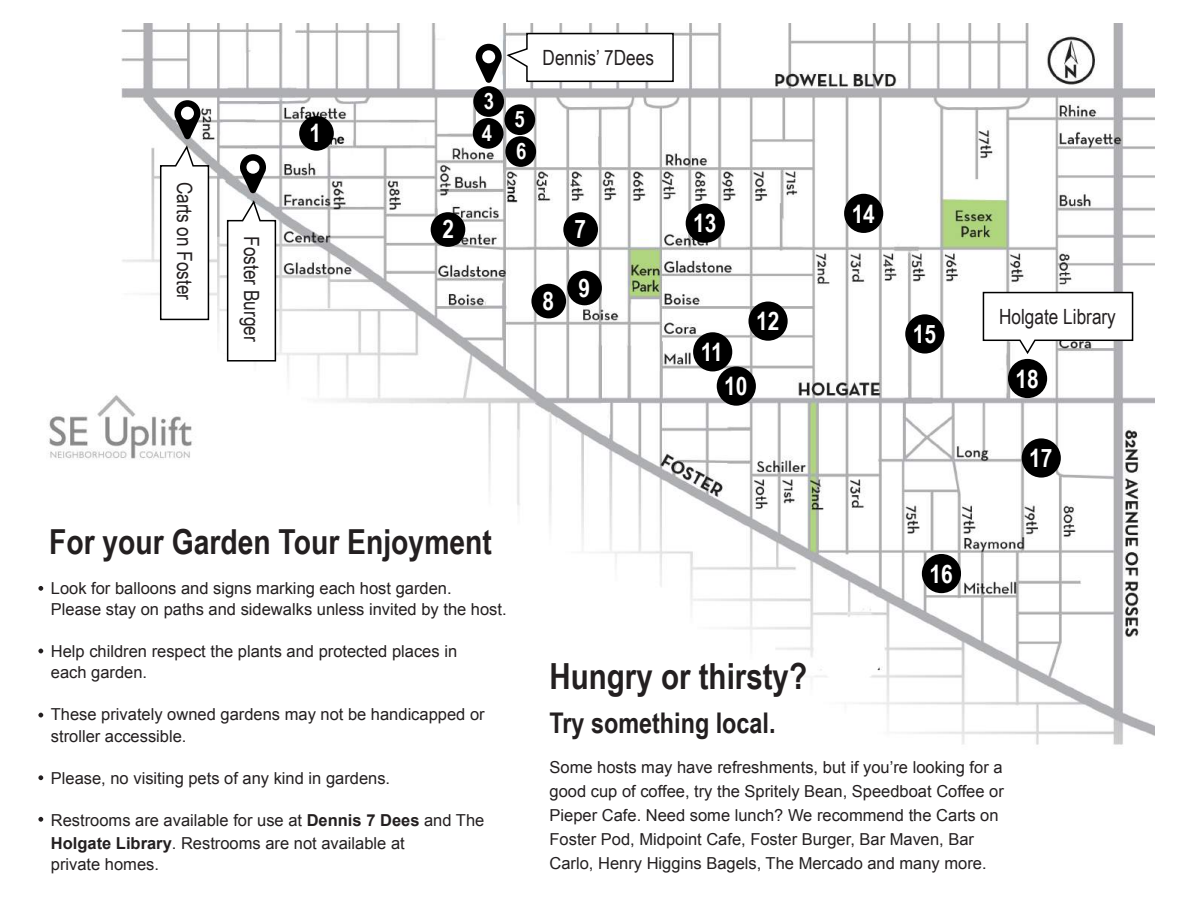
<style>
.page{position:relative;width:1188px;height:918px;background:#fff}
.page>*{position:absolute;margin:0;border:0;box-sizing:border-box;transform-origin:0 0}
.t1{font:700 36px "Arial Narrow";color:#231f20}
.t2{font:700 34.5px "Arial Narrow";color:#231f20}
.t3{font:700 28.5px "Arial Narrow";color:#231f20}
.t4{font:700 25.5px "Arial Narrow";color:#fff}
.t5{font:700 22.65px "Arial Narrow";color:#fff}
.t6{font:21px "Arial Narrow";color:#231f20}
.t7{font:16.5px/24px "Arial";color:#231f20}
.s1{font-weight:700}
.s2{font-family:"Helvetica"}
</style>
<div class="page">
<img style="left:121px;top:23px;width:1034px;height:722px">
<svg style="left:982px;top:291px;width:152px;height:65px"></svg>
<div style="left:1008px;top:359px;width:39px;height:39px;background:#000;border-radius:50%"></div>
<div style="left:1022px;top:438px;width:39px;height:40px;background:#000;border-radius:50%"></div>
<div style="left:922px;top:554px;width:39px;height:39px;background:#000;border-radius:50%"></div>
<div style="left:844px;top:194px;width:39px;height:39px;background:#000;border-radius:50%"></div>
<div style="left:686px;top:204px;width:39px;height:39px;background:#000;border-radius:50%"></div>
<div style="left:748px;top:302px;width:40px;height:39px;background:#000;border-radius:50%"></div>
<div style="left:693px;top:332px;width:39px;height:39px;background:#000;border-radius:50%"></div>
<div style="left:717px;top:367px;width:39px;height:39px;background:#000;border-radius:50%"></div>
<div style="left:567px;top:271px;width:35px;height:34px;background:#000;border-radius:50%"></div>
<div style="left:531px;top:284px;width:35px;height:34px;background:#000;border-radius:50%"></div>
<div style="left:563px;top:212px;width:35px;height:35px;background:#000;border-radius:50%"></div>
<div style="left:505px;top:136px;width:31px;height:31px;background:#000;border-radius:50%"></div>
<div style="left:504px;top:104px;width:31px;height:31px;background:#000;border-radius:50%"></div>
<div style="left:473px;top:118px;width:30px;height:31px;background:#000;border-radius:50%"></div>
<div style="left:473px;top:86px;width:31px;height:31px;background:#000;border-radius:50%"></div>
<div style="left:431px;top:212px;width:34px;height:35px;background:#000;border-radius:50%"></div>
<div style="left:299px;top:116px;width:35px;height:35px;background:#000;border-radius:50%"></div>
<div style="left:905px;top:314px;width:39px;height:40px;background:#000;border-radius:50%"></div>
<svg style="left:476px;top:32px;width:199px;height:51px"></svg>
<svg style="left:226px;top:154px;width:51px;height:208px"></svg>
<svg style="left:159px;top:100px;width:51px;height:221px"></svg>
<img style="left:48px;top:388px;width:152px;height:87px">
<svg style="left:38px;top:586px;width:5px;height:5px"></svg>
<svg style="left:38px;top:649px;width:5px;height:4px"></svg>
<svg style="left:38px;top:713px;width:5px;height:4px"></svg>
<svg style="left:38px;top:775px;width:5px;height:5px"></svg>
<svg style="left:38px;top:817px;width:5px;height:5px"></svg>
<p class="t6" style="left:200px;top:182px;width:120px;rotate:90deg">Carts on Foster</p>
<p class="t6" style="left:267px;top:236px;width:107px;rotate:90deg">Foster Burger</p>
<h3 class="t4" style="left:310px;top:114px;width:13px">1</h3>
<h3 class="t4" style="left:443px;top:210px;width:13px">2</h3>
<h3 class="t5" style="left:484px;top:84px;width:12px">3</h3>
<h3 class="t5" style="left:482px;top:116px;width:12px">4</h3>
<p class="t6" style="left:543px;top:42px;width:113px">Dennis’ 7Dees</p>
<h3 class="t5" style="left:515px;top:102px;width:12px">5</h3>
<h3 class="t5" style="left:516px;top:134px;width:12px">6</h3>
<h3 class="t4" style="left:543px;top:282px;width:13px">8</h3>
<h3 class="t4" style="left:575px;top:210px;width:13px">7</h3>
<h3 class="t4" style="left:578px;top:268px;width:13px">9</h3>
<h3 class="t4" style="left:693px;top:204px;width:25px">13</h3>
<h3 class="t4" style="left:701px;top:333px;width:24px">11</h3>
<h3 class="t4" style="left:724px;top:367px;width:25px">10</h3>
<h3 class="t4" style="left:756px;top:302px;width:25px">12</h3>
<h3 class="t4" style="left:852px;top:194px;width:25px">14</h3>
<h3 class="t4" style="left:913px;top:315px;width:25px">15</h3>
<p class="t6" style="left:999px;top:301px;width:118px">Holgate Library</p>
<h3 class="t4" style="left:1016px;top:360px;width:25px">18</h3>
<h3 class="t4" style="left:1029px;top:439px;width:25px">17</h3>
<h2 class="t2" style="left:49px;top:516px;width:444px">For your Garden Tour Enjoyment</h2>
<p class="t7" style="left:51px;top:578px;width:457px;line-height:21px">Look for balloons and signs marking each host garden.<br>Please stay on paths and sidewalks unless invited by the host.</p>
<p class="t7" style="left:51px;top:641px;width:408px;line-height:21px">Help children respect the plants and protected places in each garden.</p>
<p class="t7" style="left:51px;top:703px;width:435px;line-height:22.5px">These privately owned gardens may not be handicapped or stroller accessible.</p>
<p class="t7" style="left:51px;top:767px;width:341px">Please, no visiting pets of any kind in gardens.</p>
<p class="t7" style="left:51px;top:809px;width:435px;line-height:22.5px">Restrooms are available for use at <span class="s1">Dennis 7 Dees</span> and The<br><span class="s1">Holgate Library</span>. Restrooms are not available at</p>
<p class="t7" style="left:51px;top:852px;width:110px">private homes.</p>
<h3 class="t4" style="left:929px;top:555px;width:25px">16</h3>
<h1 class="t1" style="left:550px;top:649px;width:259px">Hungry or thirsty?</h1>
<h3 class="t3" style="left:550px;top:702px;width:228px">Try something local.</h3>
<p class="t7" style="left:550px;top:755px;width:456px">Some hosts may have refreshments, but if you’re looking for a good cup of coffee, try the Spritely Bean, Speedboat Coffee or Pieper Cafe. Need some lunch? We recommend the Carts on Foster Pod, Midpoint Cafe, Foster Burger, Bar Maven, Bar Carlo, Henry Higgins Bagels, The Mercado and many more<span class="s2">.</span></p>
</div>
